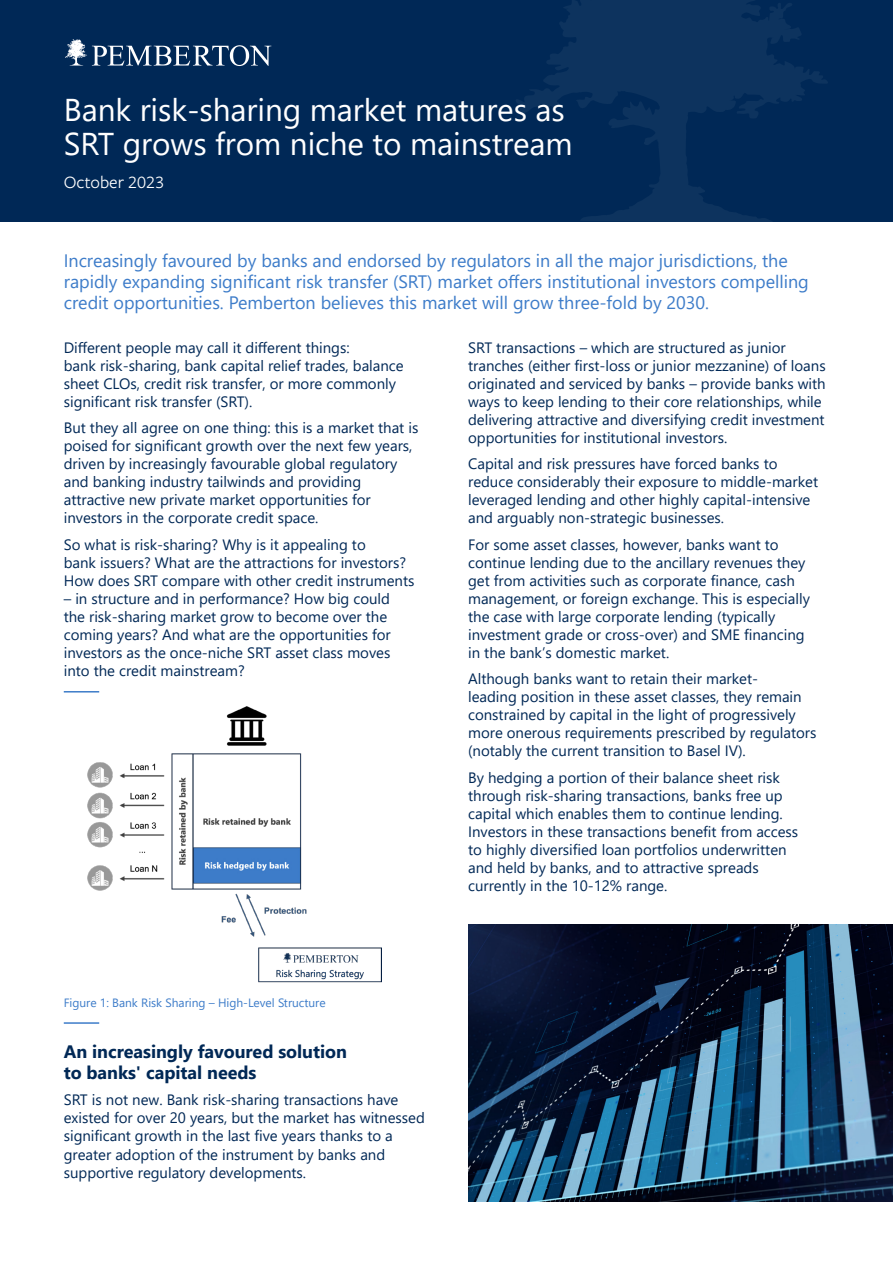
<style>
.page{position:relative;width:893px;height:1263px;background:#fff}
.page>*{position:absolute;margin:0;border:0;box-sizing:border-box;transform-origin:0 0}
.t1{font:31.5px/34.5px "Segoe UI";color:#fff}
.t2{font:18px/21px "Segoe UI";color:#3d7cc9}
.t3{font:700 18px/21px "Segoe UI";color:#002856}
.t4{font:18px "Freight Sans Pro";color:#fff}
.t5{font:15px/18px "Segoe UI";color:#002856}
.t6{font:12px "Segoe UI";color:#3d7cc9}
</style>
<div class="page">
<div style="left:0;top:0;width:893px;height:221px;background:#002856"></div>
<svg style="left:516px;top:0;width:312px;height:221px"></svg>
<svg style="left:65px;top:39px;width:206px;height:27px"></svg>
<img style="left:468px;top:925px;width:425px;height:276px">
<img style="left:87px;top:706px;width:294px;height:277px">
<hr style="left:64px;top:691px;width:35px;height:1px;background:#3d7cc9">
<hr style="left:64px;top:1022px;width:35px;height:2px;background:#3d7cc9">
<h1 class="t1" style="left:64px;top:90px;width:510px">Bank risk-sharing market matures as<br>SRT grows from niche to mainstream</h1>
<p class="t4" style="left:64px;top:170px;width:102px">October 2023</p>
<p class="t2" style="left:64px;top:248px;width:746px">Increasingly favoured by banks and endorsed by regulators in all the major jurisdictions, the rapidly expanding significant risk transfer (SRT) market offers institutional investors compelling credit opportunities. Pemberton believes this market will grow three-fold by 2030.</p>
<p class="t5" style="left:64px;top:337px;width:341px">Different people may call it different things:<br>bank risk-sharing, bank capital relief trades, balance sheet CLOs, credit risk transfer, or more commonly significant risk transfer (SRT).</p>
<p class="t5" style="left:64px;top:418px;width:356px">But they all agree on one thing: this is a market that is poised for significant growth over the next few years, driven by increasingly favourable global regulatory and banking industry tailwinds and providing attractive new private market opportunities for investors in the corporate credit space.</p>
<p class="t5" style="left:64px;top:534px;width:352px">So what is risk-sharing? Why is it appealing to<br>bank issuers? What are the attractions for investors?<br>How does SRT compare with other credit instruments</p>
<p class="t5" style="left:64px;top:588px;width:328px">– in structure and in performance? How big could the risk-sharing market grow to become over the coming years? And what are the opportunities for investors as the once-niche SRT asset class moves into the credit mainstream?</p>
<p class="t6" style="left:64px;top:991px;width:263px">Figure 1: Bank Risk Sharing – High-Level Structure</p>
<p class="t3" style="left:64px;top:1041px;width:285px">An increasingly favoured solution to banks' capital needs</p>
<p class="t5" style="left:64px;top:1090px;width:363px">SRT is not new. Bank risk-sharing transactions have existed for over 20 years, but the market has witnessed significant growth in the last five years thanks to a greater adoption of the instrument by banks and supportive regulatory developments.</p>
<p class="t5" style="left:468px;top:337px;width:359px">SRT transactions – which are structured as junior tranches (either first-loss or junior mezzanine) of loans originated and serviced by banks – provide banks with ways to keep lending to their core relationships, while delivering attractive and diversifying credit investment opportunities for institutional investors.</p>
<p class="t5" style="left:468px;top:454px;width:351px">Capital and risk pressures have forced banks to reduce considerably their exposure to middle-market leveraged lending and other highly capital-intensive and arguably non-strategic businesses.</p>
<p class="t5" style="left:468px;top:534px;width:343px">For some asset classes, however, banks want to continue lending due to the ancillary revenues they get from activities such as corporate finance, cash management, or foreign exchange. This is especially the case with large corporate lending (typically investment grade or cross-over) and SME financing in the bank’s domestic market.</p>
<p class="t5" style="left:468px;top:669px;width:350px">Although banks want to retain their market-<br>leading position in these asset classes, they remain constrained by capital in the light of progressively more onerous requirements prescribed by regulators (notably the current transition to Basel IV).</p>
<p class="t5" style="left:468px;top:767px;width:332px">By hedging a portion of their balance sheet risk through risk-sharing transactions, banks free up capital which enables them to continue lending.<br>Investors in these transactions benefit from access to highly diversified loan portfolios underwritten and held by banks, and to attractive spreads currently in the 10-12% range.</p>
</div>
